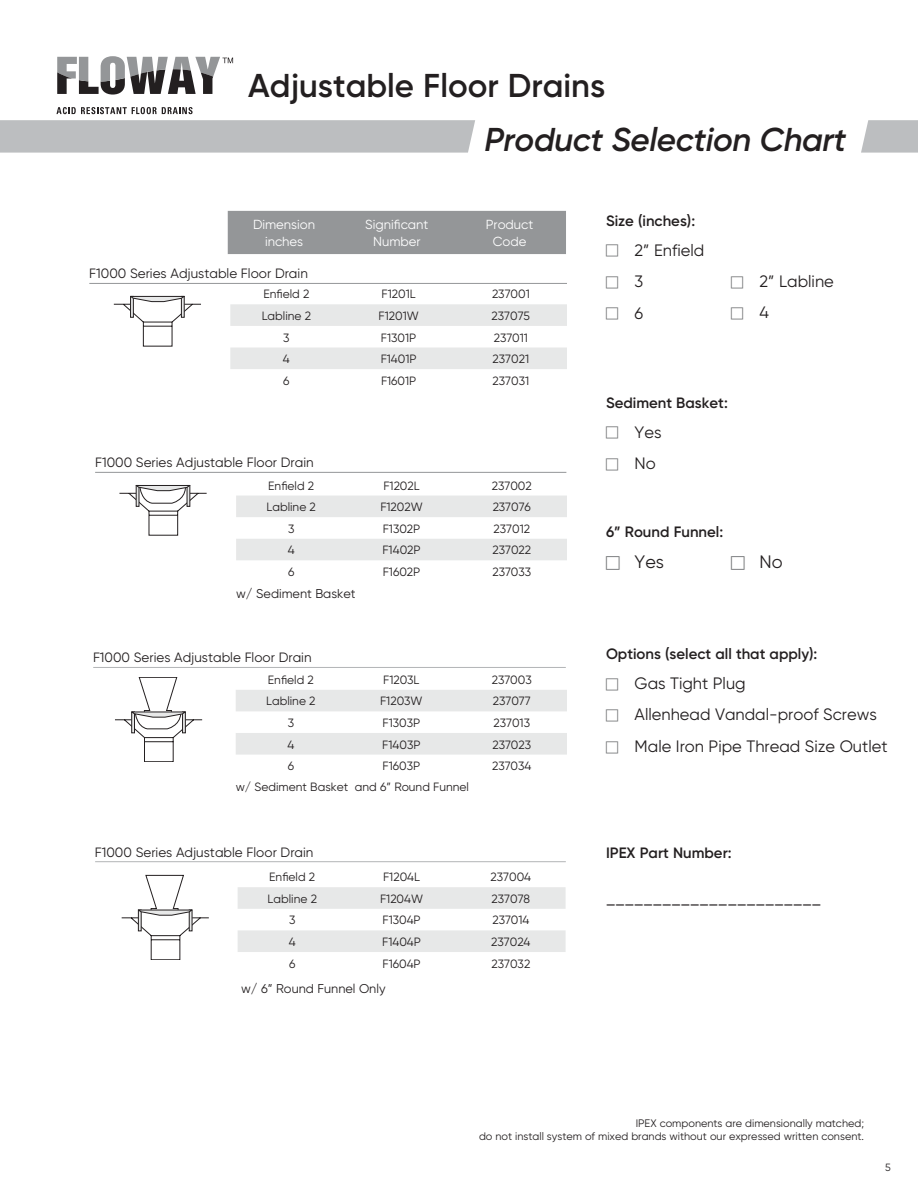
<style>
.page{position:relative;width:918px;height:1188px;background:#fff}
.page>*{position:absolute;margin:0;border:0;box-sizing:border-box;transform-origin:0 0}
.t1{font:italic 600 33px "Gilroy";letter-spacing:-.01em;color:#231f20}
.t2{font:600 33px "Gilroy";color:#231f20}
.t3{font:18px "Gilroy";color:#231f20}
.t4{font:16.5px/31.5px "Gilroy";color:#231f20}
.t5{font:600 15px "Gilroy";color:#231f20}
.t6{font:13.5px "Gilroy";color:#231f20}
.t7{font:13.2px/16.5px "Gilroy";color:#fff;text-align:center}
.t8{font:12.75px "Gilroy";color:#231f20}
.t9{font:12px "Gilroy";color:#231f20}
.t10{font:10.8px/13px "Gilroy";color:#231f20;text-align:right}
.t11{font:10.5px "Gilroy";color:#231f20}
</style>
<div class="page">
<svg style="left:861px;top:120px;width:57px;height:33px;background:#c1c3c5"></svg>
<div style="left:0;top:120px;width:475px;height:33px;background:#bcbec0"></div>
<svg style="left:230px;top:304px;width:337px;height:65px"></svg>
<svg style="left:114px;top:296px;width:87px;height:50px"></svg>
<svg style="left:236px;top:496px;width:331px;height:64px"></svg>
<svg style="left:119px;top:485px;width:88px;height:50px"></svg>
<svg style="left:236px;top:690px;width:331px;height:65px"></svg>
<svg style="left:115px;top:677px;width:87px;height:85px"></svg>
<svg style="left:238px;top:887px;width:328px;height:65px"></svg>
<svg style="left:122px;top:875px;width:87px;height:85px"></svg>
<hr style="left:93px;top:667px;width:473px;height:1px;background:#b2b4b6">
<hr style="left:95px;top:861px;width:471px;height:1px;background:#b2b4b6">
<div style="left:228px;top:211px;width:338px;height:43px;background:#949698"></div>
<hr style="left:89px;top:283px;width:478px;height:1px;background:#949698">
<hr style="left:95px;top:472px;width:471px;height:1px;background:#949698">
<svg style="left:56px;top:107px;width:137px;height:7px"></svg>
<svg style="left:57px;top:56px;width:176px;height:39px"></svg>
<h1 class="t2" style="left:248px;top:65px;width:358px">Adjustable Floor Drains</h1>
<h1 class="t1" style="left:484px;top:119px;width:363px">Product Selection Chart</h1>
<p class="t7" style="left:253px;top:216px;width:64px">Dimension inches</p>
<p class="t7" style="left:365px;top:216px;width:65px">Significant<br>Number</p>
<p class="t7" style="left:486px;top:216px;width:49px">Product<br>Code</p>
<p class="t6" style="left:89px;top:265px;width:220px">F1000 Series Adjustable Floor Drain</p>
<p class="t9" style="left:263px;top:287px;width:47px">Enfield 2</p>
<p class="t9" style="left:382px;top:287px;width:36px">F1201L</p>
<p class="t9" style="left:492px;top:287px;width:39px">237001</p>
<p class="t9" style="left:262px;top:308px;width:51px">Labline 2</p>
<p class="t9" style="left:379px;top:308px;width:42px">F1201W</p>
<p class="t9" style="left:492px;top:308px;width:40px">237075</p>
<p class="t9" style="left:283px;top:330px;width:8px">3</p>
<p class="t9" style="left:381px;top:330px;width:37px">F1301P</p>
<p class="t9" style="left:494px;top:330px;width:36px">237011</p>
<p class="t9" style="left:283px;top:352px;width:8px">4</p>
<p class="t9" style="left:381px;top:352px;width:37px">F1401P</p>
<p class="t9" style="left:493px;top:352px;width:38px">237021</p>
<p class="t9" style="left:283px;top:373px;width:8px">6</p>
<p class="t9" style="left:381px;top:373px;width:37px">F1601P</p>
<p class="t9" style="left:493px;top:373px;width:38px">237031</p>
<p class="t6" style="left:95px;top:454px;width:220px">F1000 Series Adjustable Floor Drain</p>
<p class="t9" style="left:268px;top:478px;width:47px">Enfield 2</p>
<p class="t9" style="left:383px;top:478px;width:38px">F1202L</p>
<p class="t9" style="left:492px;top:478px;width:41px">237002</p>
<p class="t9" style="left:267px;top:500px;width:51px">Labline 2</p>
<p class="t9" style="left:380px;top:500px;width:44px">F1202W</p>
<p class="t9" style="left:493px;top:500px;width:40px">237076</p>
<p class="t9" style="left:288px;top:521px;width:8px">3</p>
<p class="t9" style="left:383px;top:521px;width:39px">F1302P</p>
<p class="t9" style="left:494px;top:521px;width:38px">237012</p>
<p class="t9" style="left:288px;top:543px;width:8px">4</p>
<p class="t9" style="left:382px;top:543px;width:40px">F1402P</p>
<p class="t9" style="left:492px;top:543px;width:40px">237022</p>
<p class="t9" style="left:288px;top:564px;width:8px">6</p>
<p class="t9" style="left:383px;top:564px;width:39px">F1602P</p>
<p class="t9" style="left:492px;top:564px;width:40px">237033</p>
<p class="t8" style="left:236px;top:586px;width:121px">w/ Sediment Basket</p>
<p class="t6" style="left:93px;top:649px;width:220px">F1000 Series Adjustable Floor Drain</p>
<p class="t9" style="left:268px;top:672px;width:47px">Enfield 2</p>
<p class="t9" style="left:383px;top:672px;width:38px">F1203L</p>
<p class="t9" style="left:492px;top:672px;width:42px">237003</p>
<p class="t9" style="left:266px;top:694px;width:51px">Labline 2</p>
<p class="t9" style="left:380px;top:694px;width:44px">F1203W</p>
<p class="t9" style="left:493px;top:694px;width:39px">237077</p>
<p class="t9" style="left:288px;top:715px;width:8px">3</p>
<p class="t9" style="left:383px;top:715px;width:39px">F1303P</p>
<p class="t9" style="left:494px;top:715px;width:38px">237013</p>
<p class="t9" style="left:287px;top:737px;width:8px">4</p>
<p class="t9" style="left:382px;top:737px;width:40px">F1403P</p>
<p class="t9" style="left:492px;top:737px;width:40px">237023</p>
<p class="t9" style="left:288px;top:759px;width:8px">6</p>
<p class="t9" style="left:383px;top:759px;width:39px">F1603P</p>
<p class="t9" style="left:492px;top:759px;width:41px">237034</p>
<p class="t9" style="left:236px;top:779px;width:235px">w/ Sediment Basket and 6” Round Funnel</p>
<p class="t6" style="left:95px;top:844px;width:220px">F1000 Series Adjustable Floor Drain</p>
<p class="t9" style="left:269px;top:870px;width:47px">Enfield 2</p>
<p class="t9" style="left:383px;top:870px;width:38px">F1204L</p>
<p class="t9" style="left:491px;top:870px;width:42px">237004</p>
<p class="t9" style="left:268px;top:891px;width:51px">Labline 2</p>
<p class="t9" style="left:380px;top:891px;width:45px">F1204W</p>
<p class="t9" style="left:492px;top:891px;width:40px">237078</p>
<p class="t9" style="left:289px;top:913px;width:8px">3</p>
<p class="t9" style="left:382px;top:913px;width:40px">F1304P</p>
<p class="t9" style="left:492px;top:913px;width:39px">237014</p>
<p class="t9" style="left:289px;top:934px;width:8px">4</p>
<p class="t9" style="left:382px;top:934px;width:40px">F1404P</p>
<p class="t9" style="left:491px;top:934px;width:41px">237024</p>
<p class="t9" style="left:289px;top:956px;width:8px">6</p>
<p class="t9" style="left:382px;top:956px;width:40px">F1604P</p>
<p class="t9" style="left:492px;top:956px;width:40px">237032</p>
<p class="t8" style="left:241px;top:981px;width:146px">w/ 6” Round Funnel Only</p>
<p class="t5" style="left:606px;top:212px;width:91px">Size (inches):</p>
<h3 class="t4" style="left:635px;top:234px;width:71px">2” Enfield<br>3<br>6</h3>
<p class="t5" style="left:606px;top:394px;width:123px">Sediment Basket:</p>
<h3 class="t4" style="left:635px;top:416px;width:28px">Yes<br>No</h3>
<p class="t5" style="left:606px;top:523px;width:119px">6” Round Funnel:</p>
<h3 class="t4" style="left:760px;top:265px;width:76px">2” Labline<br>4</h3>
<h2 class="t3" style="left:635px;top:551px;width:31px">Yes</h2>
<h2 class="t3" style="left:760px;top:551px;width:25px">No</h2>
<p class="t5" style="left:606px;top:645px;width:213px">Options (select all that apply):</p>
<h3 class="t4" style="left:635px;top:667px;width:254px">Gas Tight Plug<br>Allenhead Vandal-proof Screws<br>Male Iron Pipe Thread Size Outlet</h3>
<p class="t5" style="left:606px;top:843px;width:127px">IPEX Part Number:</p>
<h2 class="t3" style="left:606px;top:886px;width:217px">_______________________</h2>
<p class="t10" style="left:479px;top:1116px;width:386px">IPEX components are dimensionally matched;<br>do not install system of mixed brands without our expressed written consent.</p>
<p class="t11" style="left:885px;top:1161px;width:7px">5</p>
</div>
